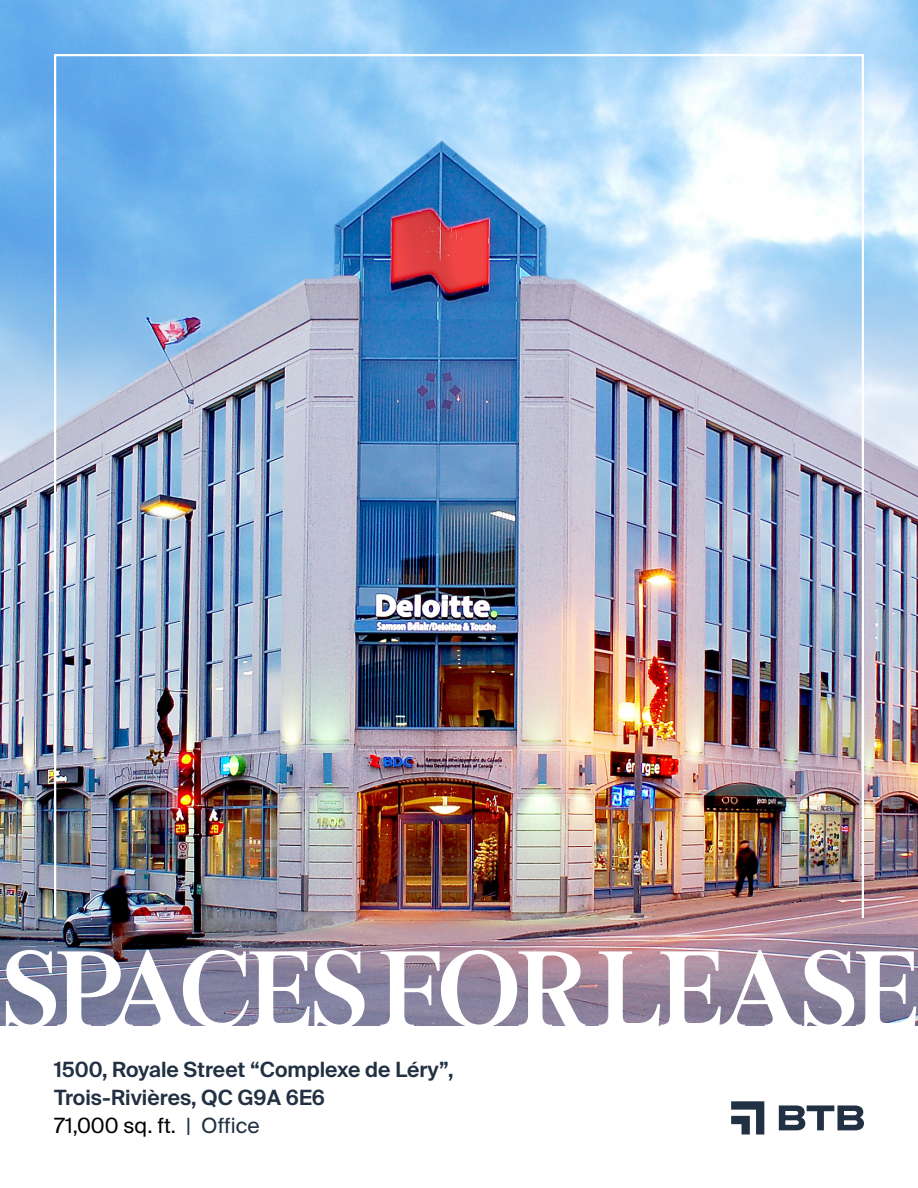
<style>
.page{position:relative;width:918px;height:1188px;background:#fff}
.page>*{position:absolute;margin:0;border:0;box-sizing:border-box;transform-origin:0 0}
.t1{font:600 108px "Burgess Pro";letter-spacing:-.035em;color:#fff}
.t2{font:600 21px/28.5px "Suisse Intl";color:#213042}
.t3{font:21px "Suisse Intl";color:#000}
.s1{color:#213042}
</style>
<div class="page">
<img style="left:0;top:0;width:918px;height:1026px">
<svg style="left:731px;top:1101px;width:33px;height:34px"></svg>
<svg style="left:779px;top:1105px;width:85px;height:25px"></svg>
<img style="left:53px;top:53px;width:812px;height:867px">
<h1 class="t1" style="left:0;top:923px;width:920px">SPACES FOR LEASE</h1>
<p class="t2" style="left:54px;top:1055px;width:401px">1500, Royale Street “Complexe de Léry”,<br>Trois-Rivières, QC G9A 6E6</p>
<p class="t3" style="left:54px;top:1114px;width:207px">71,000 sq. ft. <span class="s1">| Office</span></p>
</div>
